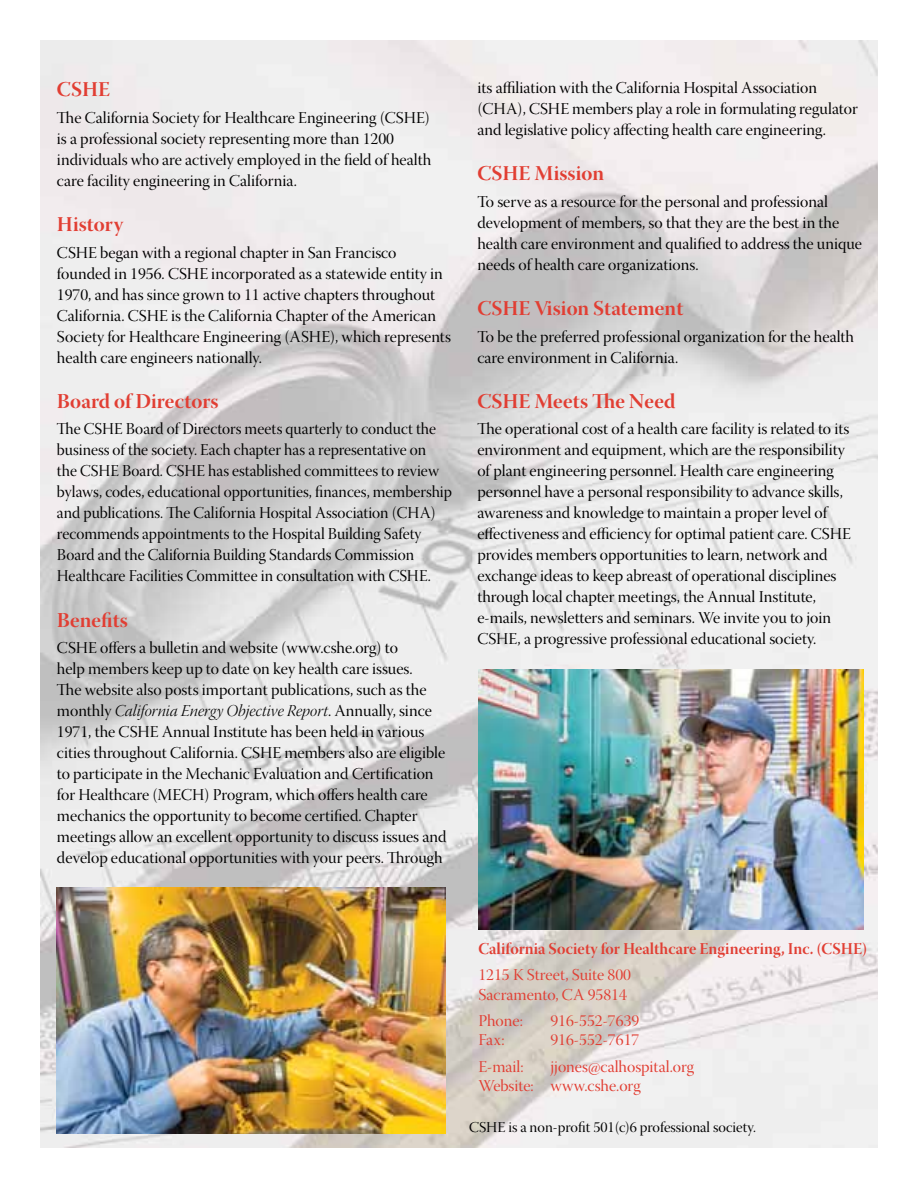
<style>
.page{position:relative;width:918px;height:1188px;background:#fff}
.page>*{position:absolute;margin:0;border:0;box-sizing:border-box;transform-origin:0 0}
.t1{font:21px "Warnock Pro Bold Disp";color:#e13e33}
.t2{font:16.5px/21px "Warnock Pro Disp";color:#000}
.t3{font:16.5px/19.5px "Warnock Pro Disp";color:#e13e33}
.t4{font:16.5px "Warnock Pro Light It Disp";letter-spacing:.005em;color:#000}
.t5{font:16.5px "Warnock Pro Bold Disp";color:#e13e33}
.t6{font:15px "Warnock Pro Disp";color:#000}
.s1{font-family:"Warnock Pro Disp"}
</style>
<div class="page">
<img style="left:40px;top:40px;width:838px;height:1108px">
<img style="left:478px;top:670px;width:386px;height:259px">
<img style="left:57px;top:888px;width:388px;height:246px">
<p class="t1" style="left:57px;top:77px;width:55px">CSHE</p>
<p class="t2" style="left:57px;top:109px;width:376px">The California Society for Healthcare Engineering (CSHE) is a professional society representing more than 1200 individuals who are actively employed in the field of health care facility engineering in California.</p>
<p class="t1" style="left:57px;top:212px;width:68px">History</p>
<p class="t2" style="left:57px;top:244px;width:396px">CSHE began with a regional chapter in San Francisco founded in 1956. CSHE incorporated as a statewide entity in 1970, and has since grown to 11 active chapters throughout California. CSHE is the California Chapter of the American Society for Healthcare Engineering (ASHE), which represents health care engineers nationally.</p>
<p class="t1" style="left:57px;top:388px;width:163px">Board of Directors</p>
<p class="t2" style="left:57px;top:420px;width:397px">The CSHE Board of Directors meets quarterly to conduct the business of the society. Each chapter has a representative on<br>the CSHE Board. CSHE has established committees to review bylaws, codes, educational opportunities, finances, membership and publications. The California Hospital Association (CHA) recommends appointments to the Hospital Building Safety Board and the California Building Standards Commission Healthcare Facilities Committee in consultation with CSHE.</p>
<p class="t1" style="left:57px;top:607px;width:72px">Benefits</p>
<p class="t2" style="left:57px;top:639px;width:371px">CSHE offers a bulletin and website (www.cshe.org) to help members keep up to date on key health care issues.<br>The website also posts important publications, such as the</p>
<p class="t4" style="left:57px;top:702px;width:376px"><span class="s1">monthly</span> California Energy Objective Report<span class="s1">. Annually, since</span></p>
<p class="t2" style="left:57px;top:723px;width:391px">1971, the CSHE Annual Institute has been held in various cities throughout California. CSHE members also are eligible to participate in the Mechanic Evaluation and Certification for Healthcare (MECH) Program, which offers health care mechanics the opportunity to become certified. Chapter meetings allow an excellent opportunity to discuss issues and develop educational opportunities with your peers. Through</p>
<p class="t2" style="left:477px;top:79px;width:382px">its affiliation with the California Hospital Association (CHA), CSHE members play a role in formulating regulator and legislative policy affecting health care engineering.</p>
<p class="t1" style="left:477px;top:161px;width:128px">CSHE Mission</p>
<p class="t2" style="left:477px;top:193px;width:386px">To serve as a resource for the personal and professional development of members, so that they are the best in the health care environment and qualified to address the unique needs of health care organizations.</p>
<p class="t1" style="left:477px;top:296px;width:208px">CSHE Vision Statement</p>
<p class="t2" style="left:477px;top:328px;width:378px">To be the preferred professional organization for the health care environment in California.</p>
<p class="t1" style="left:477px;top:388px;width:200px">CSHE Meets The Need</p>
<p class="t2" style="left:477px;top:420px;width:375px">The operational cost of a health care facility is related to its environment and equipment, which are the responsibility of plant engineering personnel. Health care engineering personnel have a personal responsibility to advance skills, awareness and knowledge to maintain a proper level of effectiveness and efficiency for optimal patient care. CSHE provides members opportunities to learn, network and exchange ideas to keep abreast of operational disciplines through local chapter meetings, the Annual Institute, e-mails, newsletters and seminars. We invite you to join CSHE, a progressive professional educational society.</p>
<p class="t5" style="left:478px;top:939px;width:390px">California Society for Healthcare Engineering, Inc. (CSHE)</p>
<p class="t3" style="left:478px;top:967px;width:154px">1215 K Street, Suite 800<br>Sacramento, CA 95814</p>
<p class="t3" style="left:478px;top:1013px;width:46px">Phone:</p>
<p class="t3" style="left:550px;top:1013px;width:90px">916-552-7639</p>
<p class="t3" style="left:478px;top:1032px;width:28px">Fax:</p>
<p class="t3" style="left:550px;top:1032px;width:90px">916-552-7617</p>
<p class="t3" style="left:478px;top:1059px;width:47px">E-mail:</p>
<p class="t3" style="left:478px;top:1059px;width:217px;text-indent:72px">jjones@calhospital.org<br>Website: www.cshe.org</p>
<p class="t6" style="left:469px;top:1119px;width:288px">CSHE is a non-profit 501(c)6 professional society.</p>
</div>
